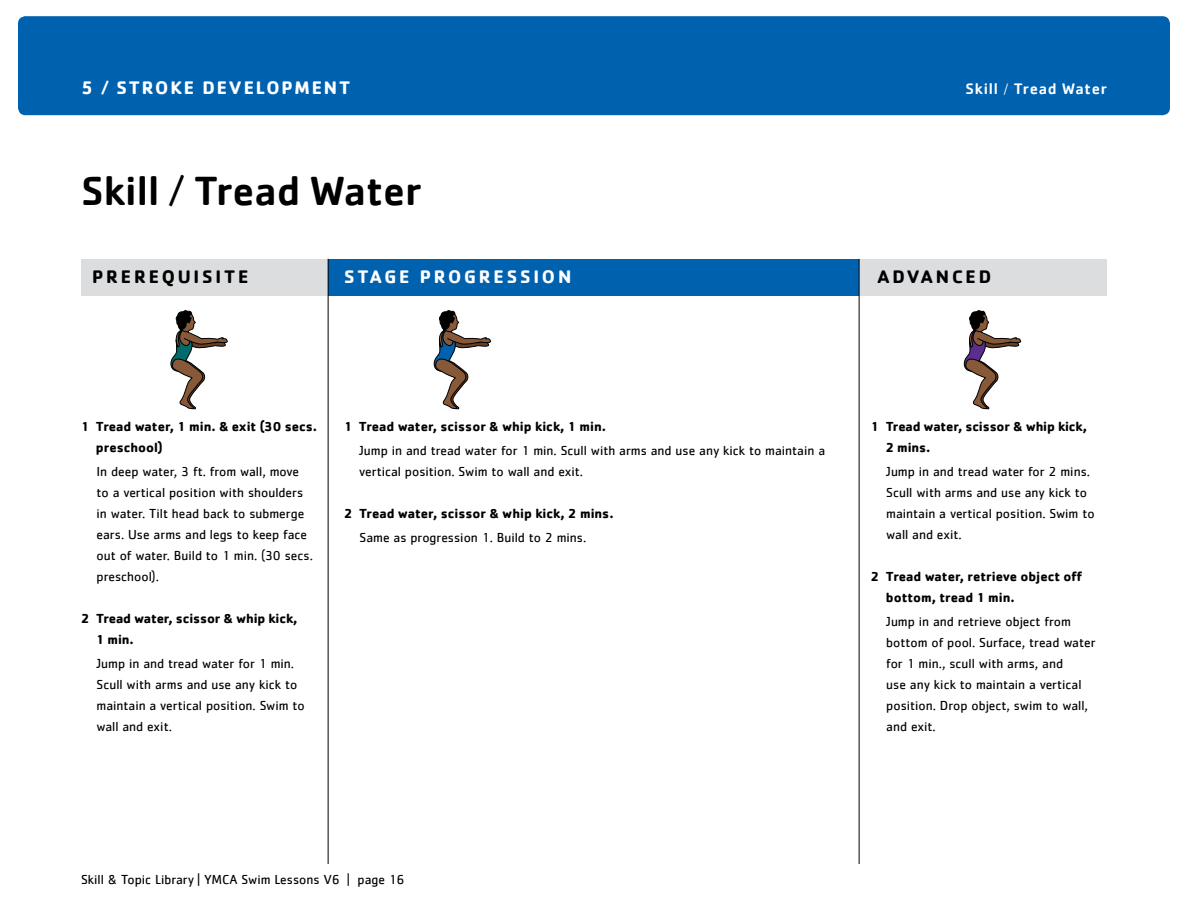
<style>
.page{position:relative;width:1188px;height:918px;background:#fff}
.page>*{position:absolute;margin:0;border:0;box-sizing:border-box;transform-origin:0 0}
.t1{font:500 42px "Cachet";color:#000}
.t2{font:700 18.75px "Cachet";letter-spacing:.1em;color:#fff}
.t3{font:700 18.75px "Cachet";letter-spacing:.15em;color:#000}
.t4{font:500 15.75px "Cachet";letter-spacing:.05em;color:#fff}
.t5{font:13.5px/21px "Cachet";color:#000}
.t6{font:700 13.5px/21px "Cachet";color:#000}
.s1{font-weight:500}
.s2{font-family:"Minion Pro";font-weight:400}
.s3{font-weight:400}
</style>
<div class="page">
<div style="left:18px;top:16px;width:1152px;height:99px;background:#0061af;border-radius:8px"></div>
<div style="left:328px;top:259px;width:532px;height:37px;background:#0061af"></div>
<div style="left:81px;top:259px;width:247px;height:37px;background:#dcddde"></div>
<div style="left:860px;top:259px;width:247px;height:37px;background:#dcddde"></div>
<hr style="left:859px;top:259px;width:1px;height:605px;background:#000">
<hr style="left:328px;top:259px;width:1px;height:605px;background:#000">
<svg style="left:170px;top:310px;width:58px;height:99px"></svg>
<svg style="left:964px;top:310px;width:57px;height:99px"></svg>
<svg style="left:434px;top:310px;width:57px;height:99px"></svg>
<h2 class="t2" style="left:81px;top:76px;width:271px">5 <span class="s1">/</span> STROKE DEVELOPMENT</h2>
<p class="t4" style="left:966px;top:79px;width:143px">Skill <span class="s2">/</span> Tread Water</p>
<h1 class="t1" style="left:81px;top:165px;width:342px">Skill <span class="s3">/</span> Tread Water</h1>
<h2 class="t3" style="left:92px;top:265px;width:28px">Prere</h2>
<h2 class="t3" style="left:162px;top:265px;width:29px">quisite</h2>
<h2 class="t2" style="left:344px;top:265px;width:27px">Stage</h2>
<h2 class="t2" style="left:420px;top:265px;width:29px">Progression</h2>
<h2 class="t3" style="left:877px;top:265px;width:115px">ADVANCED</h2>
<p class="t6" style="left:96px;top:416px;width:223px;text-indent:-15px">1 Tread water, 1 min. &amp; exit (30 secs. preschool)</p>
<p class="t5" style="left:97px;top:461px;width:218px">In deep water, 3 ft. from wall, move to a vertical position with shoulders in water. Tilt head back to submerge ears. Use arms and legs to keep face out of water. Build to 1 min. (30 secs. preschool).</p>
<p class="t6" style="left:96px;top:608px;width:203px;text-indent:-15px">2 Tread water, scissor &amp; whip kick,<br>1 min.</p>
<p class="t5" style="left:97px;top:653px;width:210px">Jump in and tread water for 1 min.<br>Scull with arms and use any kick to maintain a vertical position. Swim to wall and exit.</p>
<p class="t6" style="left:344px;top:416px;width:264px">1 Tread water, scissor &amp; whip kick, 1 min.</p>
<p class="t5" style="left:359px;top:440px;width:467px">Jump in and tread water for 1 min. Scull with arms and use any kick to maintain a vertical position. Swim to wall and exit.</p>
<p class="t6" style="left:344px;top:503px;width:271px">2 Tread water, scissor &amp; whip kick, 2 mins.</p>
<p class="t5" style="left:360px;top:527px;width:228px">Same as progression 1. Build to 2 mins.</p>
<p class="t6" style="left:886px;top:416px;width:203px;text-indent:-15px">1 Tread water, scissor &amp; whip kick,<br>2 mins.</p>
<p class="t5" style="left:886px;top:461px;width:210px">Jump in and tread water for 2 mins.<br>Scull with arms and use any kick to maintain a vertical position. Swim to wall and exit.</p>
<p class="t6" style="left:886px;top:566px;width:198px;text-indent:-15px">2 Tread water, retrieve object off bottom, tread 1 min.</p>
<p class="t5" style="left:886px;top:611px;width:211px">Jump in and retrieve object from bottom of pool. Surface, tread water for 1 min., scull with arms, and<br>use any kick to maintain a vertical position. Drop object, swim to wall, and exit.</p>
<p class="t5" style="left:81px;top:869px;width:325px">Skill &amp; Topic Library | YMCA Swim Lessons V6 | page 16</p>
</div>
